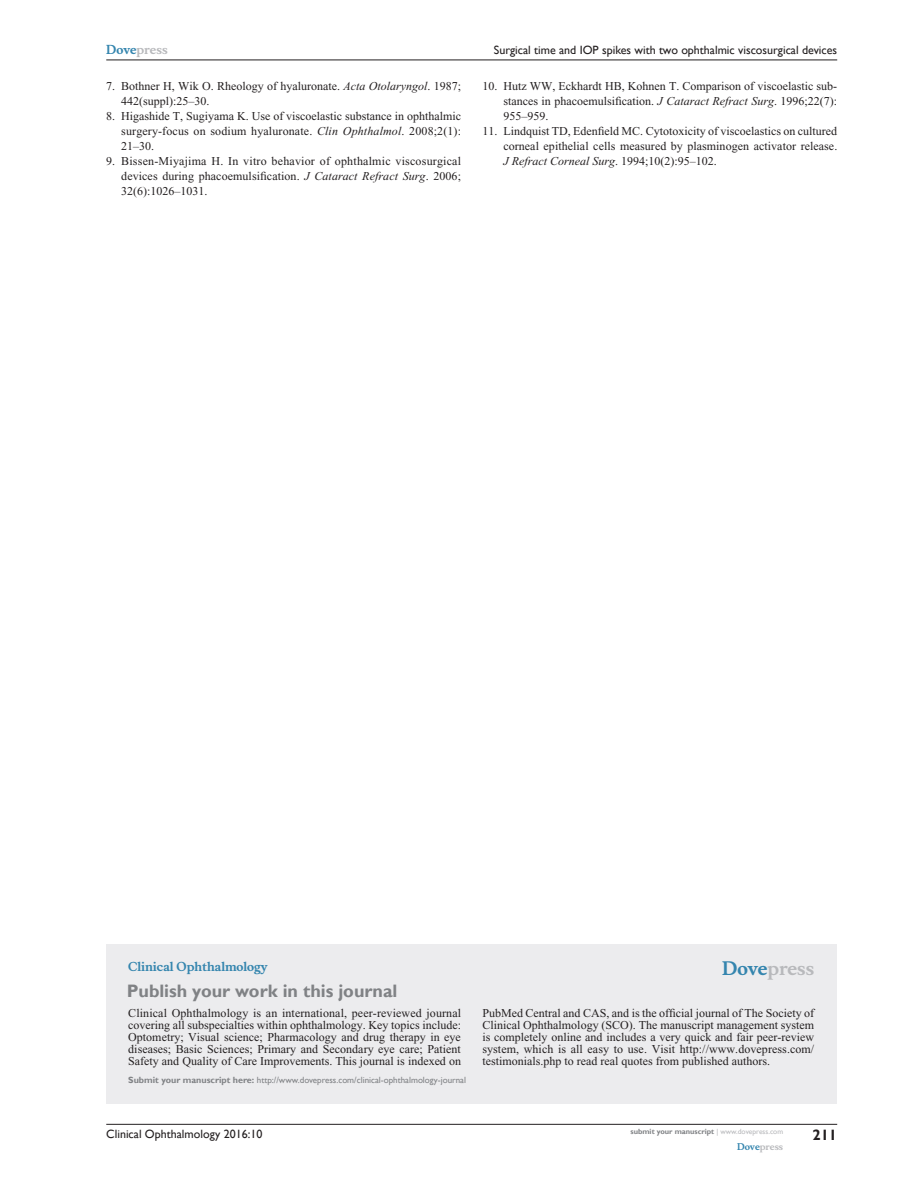
<style>
.page{position:relative;width:918px;height:1188px;background:#fff}
.page>*{position:absolute;margin:0;border:0;box-sizing:border-box;transform-origin:0 0}
.PromBx-H1{font:700 18px "Gill Sans";color:#808285}
.PromBx-Brand{font:700 18px "Musee";color:#b8b9bc}
.t1{font:700 15px "Gill Sans";color:#231f20}
.PromBx-Tx{font:12px/12px "Times New Roman";color:#231f20;text-align:justify}
.RefNL1{font:12px/15px "Times New Roman";letter-spacing:.005em;color:#231f20;text-align:justify}
.RefNL2{font:12px/15px "Times New Roman";color:#231f20;text-align:justify}
.t2{font:12px "Gill Sans";color:#231f20}
.PromBx-JrnlName{font:700 12px "Musee";color:#3485ae}
.t3{font:700 12px "Musee";color:#b8b9bc}
.PromBx-SubmitMssWebA{font:9px "Gill Sans";color:#808285}
.t4{font:700 9px "Musee";color:#b8b9bc}
.t5{font:700 7.5px "Gill Sans";color:#808285}
.s1{color:#3485ae}
.s2{font-style:italic}
.s3{font-weight:700}
.s4{font-weight:400;color:#b8b9bc}
</style>
<div class="page">
<div style="left:106px;top:944px;width:731px;height:159px;background:#ececee"></div>
<hr style="left:106px;top:1124px;width:731px;height:1px;background:#231f20">
<hr style="left:106px;top:60px;width:731px;height:1px;background:#231f20">
<p class="t3" style="left:106px;top:43px;width:63px"><span class="s1">Dove</span>press</p>
<p class="RefNL1" style="left:121px;top:79px;width:341px;text-indent:-15px">7. Bothner H, Wik O. Rheology of hyaluronate. <span class="s2">Acta Otolaryngol</span>. 1987;<br>442(suppl):25–30.</p>
<p class="RefNL1" style="left:121px;top:109px;width:341px;text-indent:-15px">8. Higashide T, Sugiyama K. Use of viscoelastic substance in ophthalmic surgery-focus on sodium hyaluronate. <span class="s2">Clin Ophthalmol</span>. 2008;2(1):<br>21–30.</p>
<p class="RefNL1" style="left:121px;top:154px;width:341px;text-indent:-15px">9. Bissen-Miyajima H. In vitro behavior of ophthalmic viscosurgical devices during phacoemulsification. <span class="s2">J Cataract Refract Surg</span>. 2006; 32(6):1026–1031.</p>
<p class="t2" style="left:494px;top:43px;width:345px">Surgical time and IOP spikes with two ophthalmic viscosurgical devices</p>
<p class="RefNL2" style="left:503px;top:79px;width:335px;text-indent:-21px">10. Hutz WW, Eckhardt HB, Kohnen T. Comparison of viscoelastic sub&shy;stances in phacoemulsification. <span class="s2">J Cataract Refract Surg</span>. 1996;22(7):<br>955–959.</p>
<p class="RefNL2" style="left:503px;top:124px;width:335px;text-indent:-21px">11. Lindquist TD, Edenfield MC. Cytotoxicity of viscoelastics on cultured corneal epithelial cells measured by plasminogen activator release.<br><span class="s2">J Refract Corneal Surg</span>. 1994;10(2):95–102.</p>
<p class="PromBx-JrnlName" style="left:128px;top:959px;width:141px">Clinical Ophthalmology</p>
<p class="PromBx-H1" style="left:127px;top:980px;width:272px">Publish your work in this journal</p>
<p class="PromBx-Brand" style="left:722px;top:958px;width:94px"><span class="s1">Dove</span>press</p>
<p class="PromBx-Tx" style="left:128px;top:1007px;width:334px">Clinical Ophthalmology is an international, peer-reviewed journal covering all subspecialties within ophthalmology. Key topics include:<br>Optometry; Visual science; Pharmacology and drug therapy in eye diseases; Basic Sciences; Primary and Secondary eye care; Patient Safety and Quality of Care Improvements. This journal is indexed on</p>
<p class="PromBx-Tx" style="left:482px;top:1007px;width:333px">PubMed Central and CAS, and is the official journal of The Society of Clinical Ophthalmology (SCO). The manuscript management system is completely online and includes a very quick and fair peer-review system, which is all easy to use. Visit http://www.dovepress.com/ testimonials.php to read real quotes from published authors.</p>
<p class="PromBx-SubmitMssWebA" style="left:128px;top:1075px;width:339px"><span class="s3">Submit your manuscript here:</span> http://www.dovepress.com/clinical-ophthalmology-journal</p>
<p class="t2" style="left:106px;top:1127px;width:158px">Clinical Ophthalmology 2016:10</p>
<p class="t5" style="left:631px;top:1127px;width:154px">submit your manuscript <span class="s4">| www.dovepress.com</span></p>
<p class="t4" style="left:737px;top:1141px;width:48px"><span class="s1">Dove</span>press</p>
<p class="t1" style="left:812px;top:1126px;width:26px">211</p>
</div>
